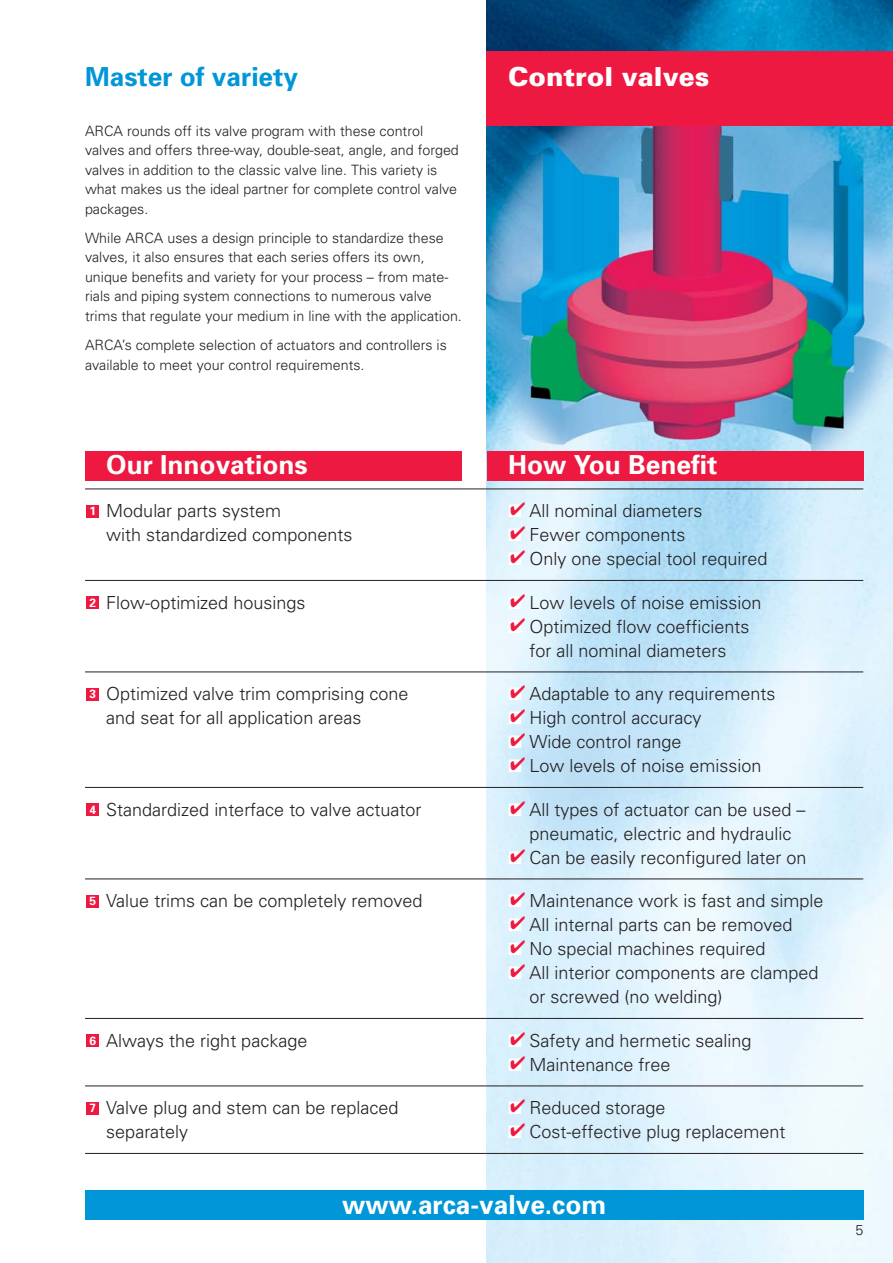
<style>
.page{position:relative;width:893px;height:1263px;background:#fff}
.page>*{position:absolute;margin:0;border:0;box-sizing:border-box;transform-origin:0 0}
.t1{font:700 26.25px "Univers";color:#fff}
.t2{font:700 26.25px "Univers";color:#0096d7}
.t3{font:900 26.25px "Univers";color:#fff}
.t4{font:300 18px/24px "Univers";color:#231f20}
.t5{font:18px/24px "Zapf Dingbats";color:#ed1941;text-align:justify}
.t6{font:300 14.25px/19.5px "Univers";color:#231f20}
.t7{font:700 12px "Univers";color:#fff}
.s1{color:#fff}
</style>
<div class="page">
<img style="left:487px;top:0;width:406px;height:1263px">
<div style="left:85px;top:1191px;width:778px;height:29px;background:#0096d7"></div>
<div style="left:85px;top:451px;width:376px;height:29px;background:#ed1941"></div>
<hr style="left:85px;top:489px;width:402px;height:1px;background:#231f20">
<hr style="left:85px;top:580px;width:402px;height:1px;background:#231f20">
<hr style="left:85px;top:672px;width:402px;height:1px;background:#231f20">
<hr style="left:85px;top:787px;width:402px;height:1px;background:#231f20">
<hr style="left:85px;top:879px;width:402px;height:1px;background:#231f20">
<hr style="left:85px;top:1018px;width:402px;height:1px;background:#231f20">
<hr style="left:85px;top:1086px;width:402px;height:1px;background:#231f20">
<hr style="left:85px;top:1153px;width:402px;height:1px;background:#231f20">
<div style="left:87px;top:1102px;width:12px;height:12px;background:#ed1941"></div>
<div style="left:87px;top:1035px;width:12px;height:12px;background:#ed1941"></div>
<div style="left:87px;top:895px;width:12px;height:12px;background:#ed1941"></div>
<div style="left:87px;top:804px;width:12px;height:12px;background:#ed1941"></div>
<div style="left:87px;top:688px;width:12px;height:12px;background:#ed1941"></div>
<div style="left:87px;top:597px;width:12px;height:12px;background:#ed1941"></div>
<div style="left:87px;top:505px;width:12px;height:12px;background:#ed1941"></div>
<div style="left:487px;top:451px;width:376px;height:29px;background:#ed1941"></div>
<hr style="left:487px;top:489px;width:376px;height:1px;background:#231f20">
<hr style="left:487px;top:580px;width:376px;height:1px;background:#231f20">
<hr style="left:487px;top:672px;width:376px;height:1px;background:#231f20">
<hr style="left:487px;top:787px;width:376px;height:1px;background:#231f20">
<hr style="left:487px;top:879px;width:376px;height:1px;background:#231f20">
<hr style="left:487px;top:1018px;width:376px;height:1px;background:#231f20">
<hr style="left:487px;top:1086px;width:376px;height:1px;background:#231f20">
<hr style="left:487px;top:1153px;width:376px;height:1px;background:#231f20">
<div style="left:487px;top:51px;width:406px;height:74px;background:#ed1941"></div>
<svg style="left:511px;top:594px;width:14px;height:37px"></svg>
<svg style="left:511px;top:801px;width:14px;height:13px"></svg>
<svg style="left:511px;top:849px;width:14px;height:13px"></svg>
<svg style="left:511px;top:1032px;width:14px;height:37px"></svg>
<svg style="left:511px;top:1100px;width:14px;height:37px"></svg>
<h1 class="t2" style="left:85px;top:67px;width:214px">Master of variety</h1>
<p class="t6" style="left:85px;top:122px;width:375px">ARCA rounds off its valve program with these control valves and offers three-way, double-seat, angle, and forged valves in addition to the classic valve line. This variety is what makes us the ideal partner for complete control valve packages.</p>
<p class="t6" style="left:85px;top:229px;width:378px">While ARCA uses a design principle to standardize these valves, it also ensures that each series offers its own, unique benefits and variety for your process – from mate&shy;rials and piping system connections to numerous valve trims that regulate your medium in line with the application.</p>
<p class="t6" style="left:85px;top:337px;width:363px">ARCA’s complete selection of actuators and controllers is available to meet your control requirements.</p>
<p class="t7" style="left:89px;top:507px;width:8px">1</p>
<h1 class="t1" style="left:106px;top:455px;width:203px">Our Innovations</h1>
<p class="t4" style="left:106px;top:501px;width:248px">Modular parts system<br>with standardized components</p>
<p class="t7" style="left:89px;top:598px;width:8px">2</p>
<p class="t4" style="left:106px;top:592px;width:201px">Flow-optimized housings</p>
<p class="t7" style="left:89px;top:690px;width:8px">3</p>
<p class="t4" style="left:106px;top:684px;width:303px">Optimized valve trim comprising cone and seat for all application areas</p>
<p class="t7" style="left:89px;top:805px;width:8px">4</p>
<p class="t4" style="left:106px;top:799px;width:316px">Standardized interface to valve actuator</p>
<p class="t7" style="left:89px;top:897px;width:8px">5</p>
<p class="t4" style="left:106px;top:891px;width:318px">Value trims can be completely removed</p>
<p class="t7" style="left:89px;top:1036px;width:8px">6</p>
<p class="t4" style="left:106px;top:1030px;width:203px">Always the right package</p>
<p class="t7" style="left:89px;top:1104px;width:8px">7</p>
<p class="t4" style="left:106px;top:1098px;width:294px">Valve plug and stem can be replaced separately</p>
<h1 class="t3" style="left:508px;top:67px;width:203px">Control valves</h1>
<h1 class="t1" style="left:508px;top:455px;width:211px">How You Benefit</h1>
<p class="t4" style="left:508px;top:501px;width:196px"><span class="s1">■</span> All nominal diameters</p>
<p class="t4" style="left:508px;top:525px;width:179px"><span class="s1">■</span> Fewer components</p>
<p class="t4" style="left:508px;top:549px;width:261px"><span class="s1">■</span> Only one special tool required</p>
<p class="t4" style="left:508px;top:592px;width:255px"><span class="s1">■</span> Low levels of noise emission</p>
<p class="t4" style="left:508px;top:616px;width:243px;text-align:center"><span class="s1">■</span> Optimized flow coefficients for all nominal diameters</p>
<p class="t4" style="left:508px;top:684px;width:269px"><span class="s1">■</span> Adaptable to any requirements</p>
<p class="t4" style="left:508px;top:708px;width:195px"><span class="s1">■</span> High control accuracy</p>
<p class="t4" style="left:508px;top:732px;width:175px"><span class="s1">■</span> Wide control range</p>
<p class="t4" style="left:508px;top:756px;width:255px"><span class="s1">■</span> Low levels of noise emission</p>
<p class="t4" style="left:508px;top:799px;width:299px;text-align:center"><span class="s1">■</span> All types of actuator can be used – pneumatic, electric and hydraulic</p>
<p class="t4" style="left:508px;top:847px;width:300px"><span class="s1">■</span> Can be easily reconfigured later on</p>
<p class="t4" style="left:508px;top:891px;width:317px"><span class="s1">■</span> Maintenance work is fast and simple</p>
<p class="t4" style="left:508px;top:915px;width:286px"><span class="s1">■</span> All internal parts can be removed</p>
<p class="t4" style="left:508px;top:939px;width:259px"><span class="s1">■</span> No special machines required</p>
<p class="t4" style="left:529px;top:963px;width:291px;text-indent:-21px"><span class="s1">■</span> All interior components are clamped or screwed (no welding)</p>
<p class="t4" style="left:508px;top:1030px;width:245px"><span class="s1">■</span> Safety and hermetic sealing</p>
<p class="t4" style="left:508px;top:1054px;width:164px"><span class="s1">■</span> Maintenance free</p>
<p class="t4" style="left:508px;top:1098px;width:159px"><span class="s1">■</span> Reduced storage</p>
<p class="t4" style="left:508px;top:1122px;width:279px"><span class="s1">■</span> Cost-effective plug replacement</p>
<p class="t5" style="left:510px;top:497px;width:17px">✔ ✔ ✔</p>
<p class="t5" style="left:510px;top:680px;width:17px">✔ ✔ ✔ ✔</p>
<p class="t5" style="left:510px;top:887px;width:17px">✔ ✔ ✔ ✔</p>
<h1 class="t1" style="left:342px;top:1195px;width:266px">www.arca-valve.com</h1>
<p class="t6" style="left:855px;top:1221px;width:9px">5</p>
</div>
